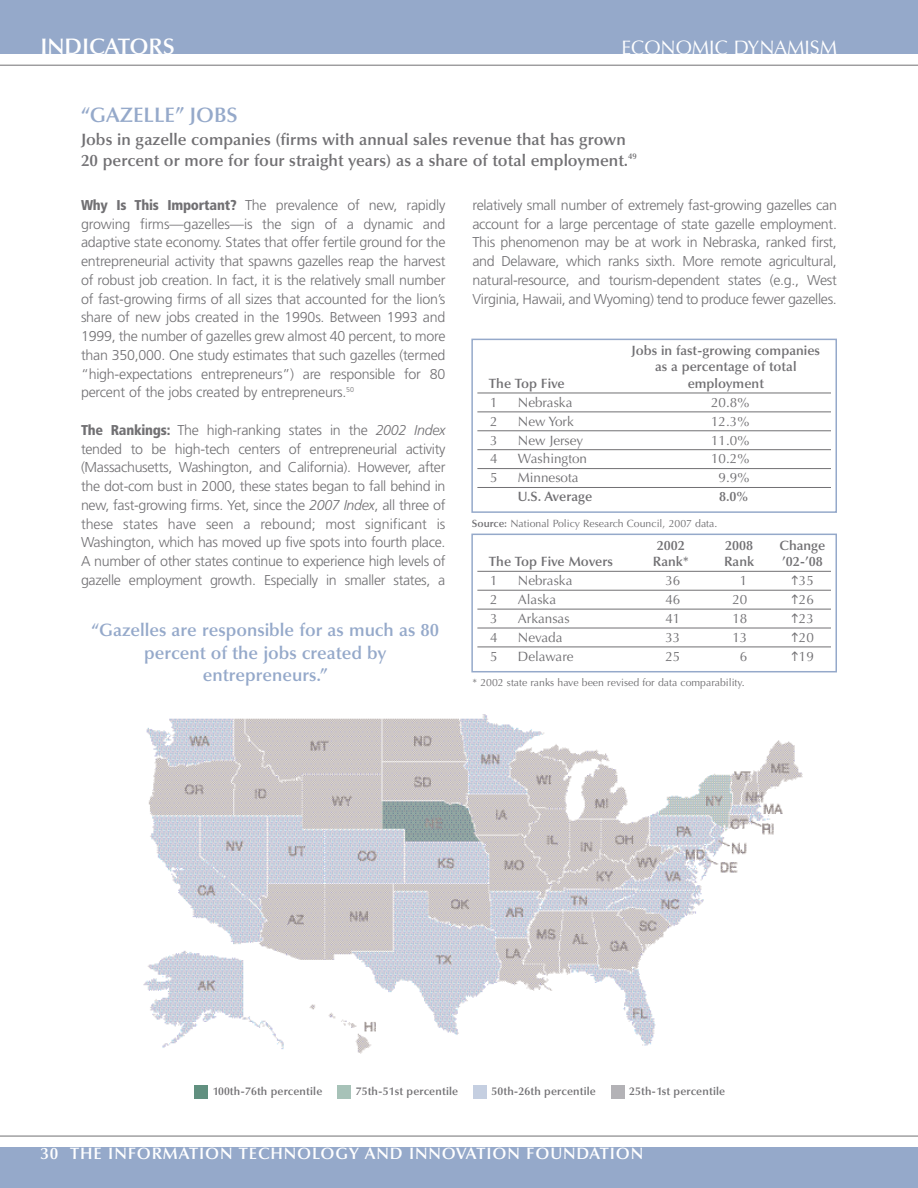
<style>
.page{position:relative;width:918px;height:1188px;background:#fff}
.page>*{position:absolute;margin:0;border:0;box-sizing:border-box;transform-origin:0 0}
.t1{font:600 22.5px "Optima";color:#fff}
.t2{font:600 21px "Optima";color:#95a9ca}
.t3{font:19.5px "Optima";color:#fff}
.t4{font:600 18px/22px "Optima";color:#95a9ca;text-align:center}
.t5{font:600 16.5px/20.9px "Optima";color:#717073}
.t6{font:600 16.5px "Optima";letter-spacing:.05em;color:#fff}
.t7{font:300 14.25px/18.8px "Frutiger";letter-spacing:-.02em;color:#717073;text-align:justify}
.t8{font:13.5px "Optima";color:#717073}
.t9{font:600 13.5px/16.5px "Optima";color:#717073;text-align:center}
.t10{font:600 11.25px "Optima";letter-spacing:.01em;color:#717073}
.t11{font:10.5px "Optima";color:#717073}
.s1{font-weight:900;font-stretch:condensed}
.s2{font-style:italic}
.s3{font-weight:600}
</style>
<div class="page">
<div style="left:0;top:1148px;width:918px;height:40px;background:#95a9ca"></div>
<div style="left:0;top:0;width:918px;height:54px;background:#95a9ca"></div>
<hr style="left:0;top:65px;width:918px;height:1px;background:#717073">
<hr style="left:0;top:1136px;width:918px;height:1px;background:#717073">
<img style="left:146px;top:714px;width:657px;height:61px">
<img style="left:143px;top:775px;width:660px;height:279px">
<hr style="left:477px;top:393px;width:354px;height:1px;background:#717073">
<hr style="left:477px;top:412px;width:354px;height:1px;background:#717073">
<hr style="left:477px;top:430px;width:354px;height:1px;background:#717073">
<hr style="left:477px;top:449px;width:354px;height:1px;background:#717073">
<hr style="left:477px;top:468px;width:354px;height:1px;background:#717073">
<hr style="left:477px;top:487px;width:354px;height:1px;background:#717073">
<div style="left:471px;top:339px;width:366px;height:174px;border:2px solid #95a9ca"></div>
<div style="left:611px;top:1085px;width:13px;height:14px;background:#b3b2b6"></div>
<div style="left:473px;top:1085px;width:14px;height:14px;background:#c5cfe1"></div>
<div style="left:337px;top:1085px;width:14px;height:14px;background:#a7c2b8"></div>
<div style="left:194px;top:1085px;width:14px;height:14px;background:#619080"></div>
<hr style="left:477px;top:571px;width:354px;height:1px;background:#717073">
<hr style="left:477px;top:590px;width:354px;height:1px;background:#717073">
<hr style="left:477px;top:609px;width:354px;height:1px;background:#717073">
<hr style="left:477px;top:628px;width:354px;height:1px;background:#717073">
<hr style="left:477px;top:647px;width:354px;height:1px;background:#717073">
<div style="left:471px;top:534px;width:366px;height:138px;border:2px solid #95a9ca"></div>
<h1 class="t1" style="left:40px;top:37px;width:136px">INDICATORS</h1>
<h3 class="t3" style="left:622px;top:40px;width:217px">ECONOMIC DYNAMISM</h3>
<h2 class="t2" style="left:81px;top:106px;width:158px">“GAZELLE” JOBS</h2>
<p class="t5" style="left:81px;top:130px;width:557px">Jobs in gazelle companies (firms with annual sales revenue that has grown<br>20 percent or more for four straight years) as a share of total employment.<sup>49</sup></p>
<p class="t7" style="left:81px;top:197px;width:366px"><span class="s1">Why Is This Important?</span> The prevalence of new, rapidly growing firms—gazelles—is the sign of a dynamic and adaptive state economy. States that offer fertile ground for the entrepreneurial activity that spawns gazelles reap the harvest of robust job creation. In fact, it is the relatively small number of fast-growing firms of all sizes that accounted for the lion’s share of new jobs created in the 1990s. Between 1993 and 1999, the number of gazelles grew almost 40 percent, to more than 350,000. One study estimates that such gazelles (termed “high-expectations entrepreneurs”) are responsible for 80 percent of the jobs created by entrepreneurs.<sup>50</sup></p>
<p class="t7" style="left:81px;top:422px;width:366px"><span class="s1">The Rankings:</span> The high-ranking states in the <span class="s2">2002 Index </span>tended to be high-tech centers of entrepreneurial activity (Massachusetts, Washington, and California). However, after the dot-com bust in 2000, these states began to fall behind in new, fast-growing firms. Yet, since the <span class="s2">2007 Index</span>, all three of these states have seen a rebound; most significant is Washington, which has moved up five spots into fourth place.<br>A number of other states continue to experience high levels of gazelle employment growth. Especially in smaller states, a</p>
<p class="t4" style="left:91px;top:621px;width:349px">“Gazelles are responsible for as much as 80 percent of the jobs created by entrepreneurs.”</p>
<p class="t7" style="left:473px;top:197px;width:366px">relatively small number of extremely fast-growing gazelles can account for a large percentage of state gazelle employment.<br>This phenomenon may be at work in Nebraska, ranked first, and Delaware, which ranks sixth. More remote agricultural, natural-resource, and tourism-dependent states (e.g., West Virginia, Hawaii, and Wyoming) tend to produce fewer gazelles.</p>
<p class="t9" style="left:631px;top:343px;width:190px">Jobs in fast-growing companies as a percentage of total</p>
<p class="t9" style="left:489px;top:376px;width:78px">The Top Five</p>
<p class="t9" style="left:688px;top:376px;width:78px">employment</p>
<p class="t8" style="left:490px;top:397px;width:9px">1</p>
<p class="t8" style="left:518px;top:397px;width:56px">Nebraska</p>
<p class="t8" style="left:711px;top:397px;width:40px">20.8%</p>
<p class="t8" style="left:490px;top:416px;width:9px">2</p>
<p class="t8" style="left:518px;top:416px;width:57px">New York</p>
<p class="t8" style="left:711px;top:416px;width:40px">12.3%</p>
<p class="t8" style="left:490px;top:434px;width:9px">3</p>
<p class="t8" style="left:518px;top:434px;width:67px">New Jersey</p>
<p class="t8" style="left:711px;top:434px;width:40px">11.0%</p>
<p class="t8" style="left:490px;top:453px;width:9px">4</p>
<p class="t8" style="left:518px;top:453px;width:71px">Washington</p>
<p class="t8" style="left:711px;top:453px;width:40px">10.2%</p>
<p class="t8" style="left:490px;top:472px;width:9px">5</p>
<p class="t8" style="left:518px;top:472px;width:62px">Minnesota</p>
<p class="t8" style="left:719px;top:472px;width:32px">9.9%</p>
<p class="t9" style="left:518px;top:490px;width:76px">U.S. Average</p>
<p class="t9" style="left:719px;top:490px;width:31px">8.0%</p>
<p class="t11" style="left:472px;top:519px;width:247px"><span class="s3">Source:</span> National Policy Research Council, 2007 data.</p>
<p class="t9" style="left:657px;top:538px;width:30px">2002</p>
<p class="t9" style="left:725px;top:538px;width:30px">2008</p>
<p class="t9" style="left:780px;top:538px;width:47px">Change</p>
<p class="t9" style="left:489px;top:555px;width:126px">The Top Five Movers</p>
<p class="t9" style="left:653px;top:555px;width:37px">Rank*</p>
<p class="t9" style="left:724px;top:555px;width:32px">Rank</p>
<p class="t9" style="left:782px;top:555px;width:42px">’02-’08</p>
<p class="t8" style="left:490px;top:575px;width:9px">1</p>
<p class="t8" style="left:518px;top:575px;width:56px">Nebraska</p>
<p class="t8" style="left:665px;top:575px;width:17px">36</p>
<p class="t8" style="left:740px;top:575px;width:9px">1</p>
<p class="t8" style="left:799px;top:575px;width:17px">35</p>
<p class="t8" style="left:490px;top:594px;width:9px">2</p>
<p class="t8" style="left:518px;top:594px;width:40px">Alaska</p>
<p class="t8" style="left:665px;top:594px;width:17px">46</p>
<p class="t8" style="left:732px;top:594px;width:17px">20</p>
<p class="t8" style="left:799px;top:594px;width:17px">26</p>
<p class="t8" style="left:490px;top:613px;width:9px">3</p>
<p class="t8" style="left:518px;top:613px;width:53px">Arkansas</p>
<p class="t8" style="left:665px;top:613px;width:17px">41</p>
<p class="t8" style="left:732px;top:613px;width:17px">18</p>
<p class="t8" style="left:799px;top:613px;width:17px">23</p>
<p class="t8" style="left:490px;top:632px;width:9px">4</p>
<p class="t8" style="left:518px;top:632px;width:46px">Nevada</p>
<p class="t8" style="left:665px;top:632px;width:17px">33</p>
<p class="t8" style="left:732px;top:632px;width:17px">13</p>
<p class="t8" style="left:799px;top:632px;width:17px">20</p>
<p class="t8" style="left:490px;top:651px;width:9px">5</p>
<p class="t8" style="left:518px;top:651px;width:57px">Delaware</p>
<p class="t8" style="left:665px;top:651px;width:17px">25</p>
<p class="t8" style="left:740px;top:651px;width:9px">6</p>
<p class="t8" style="left:799px;top:651px;width:17px">19</p>
<p class="t11" style="left:472px;top:678px;width:274px">* 2002 state ranks have been revised for data comparability.</p>
<p class="t10" style="left:213px;top:1087px;width:111px">100th-76th percentile</p>
<p class="t10" style="left:356px;top:1087px;width:104px">75th-51st percentile</p>
<p class="t10" style="left:492px;top:1087px;width:106px">50th-26th percentile</p>
<p class="t10" style="left:629px;top:1087px;width:97px">25th-1st percentile</p>
<p class="t6" style="left:40px;top:1146px;width:604px">30 THE INFORMATION TECHNOLOGY AND INNOVATION FOUNDATION</p>
</div>
